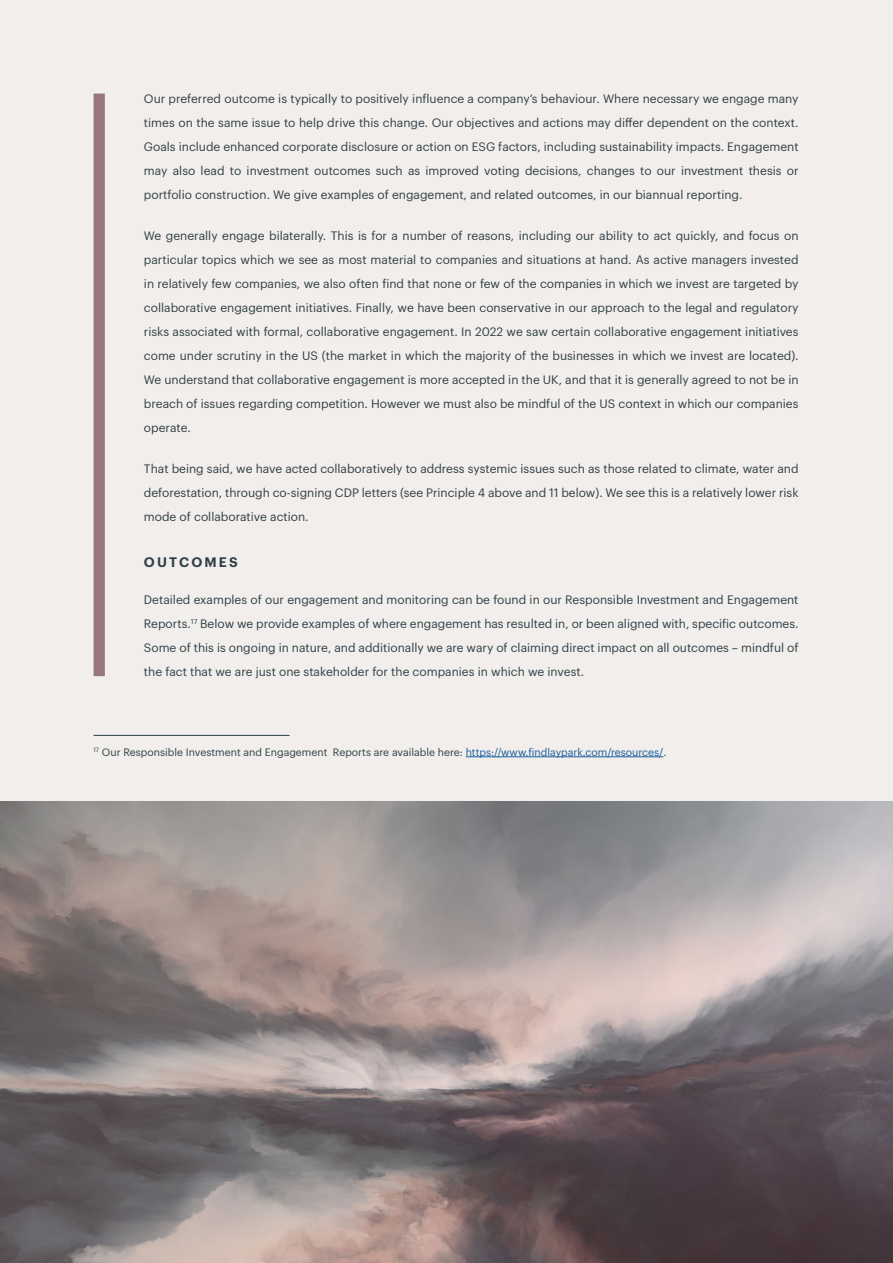
<style>
.page{position:relative;width:893px;height:1263px;background:#f2eeeb}
.page>*{position:absolute;margin:0;border:0;box-sizing:border-box;transform-origin:0 0}
.t1{font:600 13.5px "Graphik";letter-spacing:.16em;color:#2f3f47}
.Main_body_copy{font:12px/24px "Graphik";color:#2f3f47;text-align:justify}
.Footer_text{font:10.5px "Graphik";color:#2f3f47}
.s1{color:#175d9e}
</style>
<div class="page">
<hr style="left:94px;top:735px;width:196px;height:1px;background:#2f3f47">
<hr style="left:466px;top:756px;width:197px;height:1px;background:#175d9e">
<div style="left:94px;top:94px;width:11px;height:582px;background:#97767d"></div>
<img style="left:0;top:801px;width:893px;height:462px">
<p class="Main_body_copy" style="left:144px;top:86px;width:656px">Our preferred outcome is typically to positively influence a company’s behaviour. Where necessary we engage many times on the same issue to help drive this change. Our objectives and actions may differ dependent on the context.<br>Goals include enhanced corporate disclosure or action on ESG factors, including sustainability impacts. Engagement may also lead to investment outcomes such as improved voting decisions, changes to our investment thesis or portfolio construction. We give examples of engagement, and related outcomes, in our biannual reporting.</p>
<p class="Main_body_copy" style="left:144px;top:223px;width:656px">We generally engage bilaterally. This is for a number of reasons, including our ability to act quickly, and focus on particular topics which we see as most material to companies and situations at hand. As active managers invested in relatively few companies, we also often find that none or few of the companies in which we invest are targeted by collaborative engagement initiatives. Finally, we have been conservative in our approach to the legal and regulatory risks associated with formal, collaborative engagement. In 2022 we saw certain collaborative engagement initiatives come under scrutiny in the US (the market in which the majority of the businesses in which we invest are located).<br>We understand that collaborative engagement is more accepted in the UK, and that it is generally agreed to not be in breach of issues regarding competition. However we must also be mindful of the US context in which our companies operate.</p>
<p class="Main_body_copy" style="left:144px;top:456px;width:656px">That being said, we have acted collaboratively to address systemic issues such as those related to climate, water and deforestation, through co-signing CDP letters (see Principle 4 above and 11 below). We see this is a relatively lower risk mode of collaborative action.</p>
<h5 class="t1" style="left:144px;top:552px;width:95px">OUTCOMES</h5>
<p class="Main_body_copy" style="left:144px;top:587px;width:656px">Detailed examples of our engagement and monitoring can be found in our Responsible Investment and Engagement Reports.<sup>17</sup> Below we provide examples of where engagement has resulted in, or been aligned with, specific outcomes.<br>Some of this is ongoing in nature, and additionally we are wary of claiming direct impact on all outcomes – mindful of the fact that we are just one stakeholder for the companies in which we invest.</p>
<p class="Footer_text" style="left:94px;top:744px;width:574px"><sup>17</sup> Our Responsible Investment and Engagement Reports are available here: <span class="s1">https://www.findlaypark.com/resources/</span>.</p>
</div>
